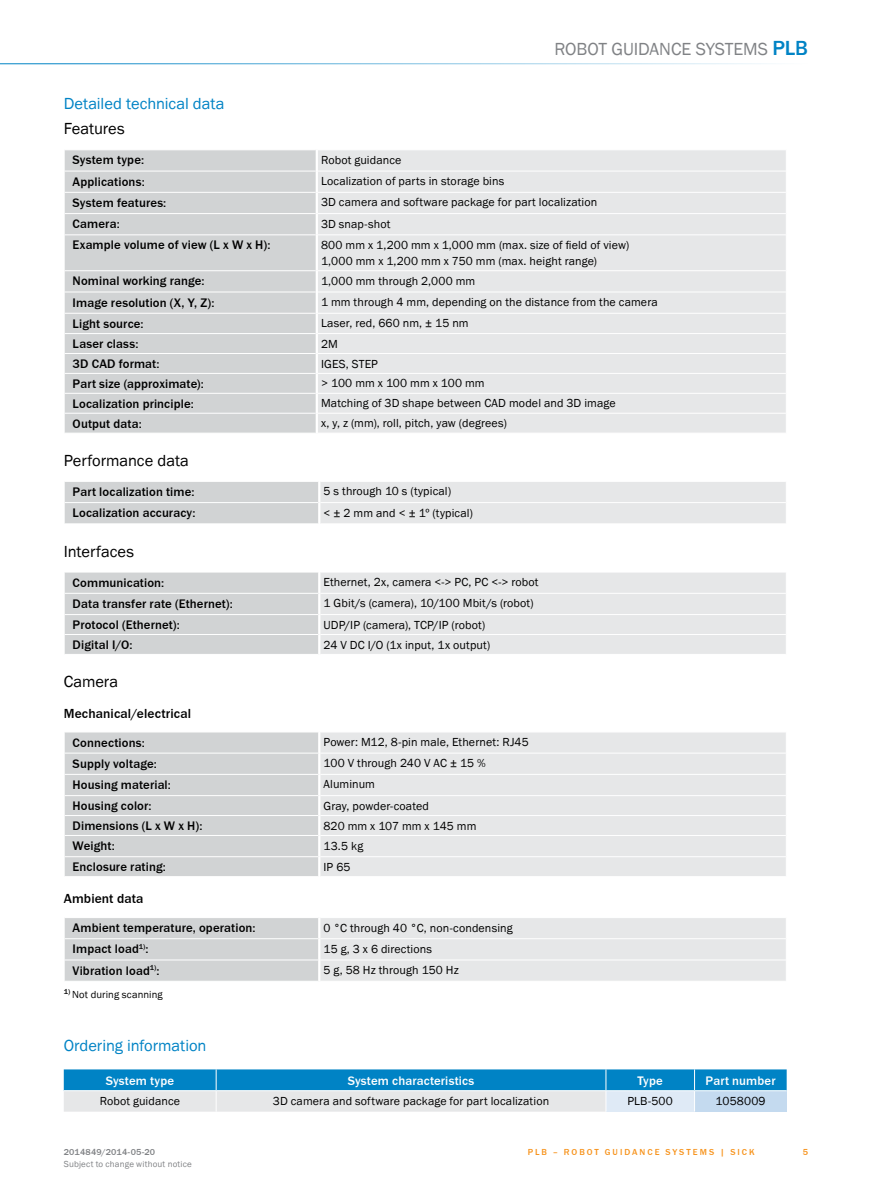
<style>
.page{position:relative;width:893px;height:1188px;background:#fff}
.page>*{position:absolute;margin:0;border:0;box-sizing:border-box;transform-origin:0 0}
.t1{font:18px "SICK Franklin";letter-spacing:-.01em;color:#808285}
.t2{font:16.5px "SICK Franklin";letter-spacing:-.005em;color:#0083c5}
.t3{font:16.5px "SICK Franklin";letter-spacing:-.005em;color:#000}
.t4{font:500 13.5px "SICK Franklin";letter-spacing:.01em;color:#000}
.t5{font:500 12.75px "SICK Franklin";letter-spacing:.01em;color:#000}
.t6{font:500 12.75px "SICK Franklin";letter-spacing:.015em;color:#fff}
.t7{font:12px/16.5px "SICK Franklin";letter-spacing:.01em;color:#000}
.t8{font:10.5px "SICK Franklin";letter-spacing:.01em;color:#000}
.t9{font:500 9px "SICK Franklin";letter-spacing:.225em;color:#f7941e}
.t10{font:9px "SICK Franklin";letter-spacing:.02em;color:#808285}
.t11{font:500 9px "SICK Franklin";letter-spacing:.02em;color:#808285}
.s1{font-weight:500;font-size:21px;color:#0083c5}
</style>
<div class="page">
<hr style="left:0;top:63px;width:893px;height:1px;background:#0083c5">
<div style="left:65px;top:150px;width:251px;height:283px;background:#d1d3d4"></div>
<div style="left:318px;top:150px;width:468px;height:283px;background:#e6e7e8"></div>
<hr style="left:65px;top:171px;width:251px;height:1px;background:#fff">
<hr style="left:65px;top:192px;width:251px;height:1px;background:#fff">
<svg style="left:64px;top:150px;width:1px;height:85px"></svg>
<hr style="left:65px;top:213px;width:251px;height:1px;background:#fff">
<hr style="left:65px;top:234px;width:251px;height:1px;background:#fff">
<hr style="left:65px;top:270px;width:251px;height:1px;background:#fff">
<hr style="left:65px;top:292px;width:251px;height:1px;background:#fff">
<hr style="left:65px;top:313px;width:251px;height:1px;background:#fff">
<hr style="left:65px;top:333px;width:251px;height:1px;background:#fff">
<hr style="left:65px;top:353px;width:251px;height:1px;background:#fff">
<hr style="left:65px;top:373px;width:251px;height:1px;background:#fff">
<hr style="left:65px;top:393px;width:251px;height:1px;background:#fff">
<hr style="left:65px;top:413px;width:251px;height:1px;background:#fff">
<svg style="left:64px;top:271px;width:1px;height:162px"></svg>
<hr style="left:318px;top:171px;width:468px;height:1px;background:#fff">
<hr style="left:318px;top:192px;width:468px;height:1px;background:#fff">
<hr style="left:318px;top:213px;width:468px;height:1px;background:#fff">
<hr style="left:318px;top:234px;width:468px;height:1px;background:#fff">
<hr style="left:318px;top:270px;width:468px;height:1px;background:#fff">
<hr style="left:318px;top:292px;width:468px;height:1px;background:#fff">
<hr style="left:318px;top:313px;width:468px;height:1px;background:#fff">
<hr style="left:318px;top:333px;width:468px;height:1px;background:#fff">
<hr style="left:318px;top:353px;width:468px;height:1px;background:#fff">
<hr style="left:318px;top:373px;width:468px;height:1px;background:#fff">
<hr style="left:318px;top:393px;width:468px;height:1px;background:#fff">
<hr style="left:318px;top:413px;width:468px;height:1px;background:#fff">
<svg style="left:64px;top:482px;width:722px;height:42px;background:#dfe0e1"></svg>
<hr style="left:318px;top:503px;width:2px;height:21px;background:#fff">
<hr style="left:320px;top:523px;width:466px;height:1px;background:#fff">
<svg style="left:64px;top:572px;width:722px;height:82px;background:#e0e1e2"></svg>
<hr style="left:318px;top:634px;width:2px;height:21px;background:#fff">
<div style="left:320px;top:733px;width:466px;height:143px;background:#e6e7e8"></div>
<hr style="left:320px;top:753px;width:466px;height:1px;background:#fff">
<hr style="left:320px;top:774px;width:466px;height:1px;background:#fff">
<hr style="left:320px;top:795px;width:466px;height:1px;background:#fff">
<svg style="left:64px;top:732px;width:255px;height:144px;background:#d3d5d6"></svg>
<hr style="left:320px;top:815px;width:466px;height:1px;background:#fff">
<hr style="left:320px;top:835px;width:466px;height:1px;background:#fff">
<hr style="left:318px;top:835px;width:2px;height:22px;background:#fff">
<hr style="left:320px;top:856px;width:466px;height:1px;background:#fff">
<hr style="left:318px;top:857px;width:2px;height:20px;background:#fff">
<svg style="left:64px;top:918px;width:722px;height:63px;background:#dfe1e2"></svg>
<hr style="left:318px;top:960px;width:2px;height:22px;background:#fff">
<svg style="left:64px;top:1069px;width:723px;height:43px;background:#76b7d9"></svg>
<h1 class="t1" style="left:554px;top:38px;width:255px">ROBOT GUIDANCE SYSTEMS <span class="s1">PLB</span></h1>
<h2 class="t2" style="left:64px;top:93px;width:162px">Detailed technical data</h2>
<h2 class="t3" style="left:64px;top:119px;width:62px">Features</h2>
<p class="t5" style="left:73px;top:152px;width:73px">System type:</p>
<p class="t7" style="left:321px;top:152px;width:82px">Robot guidance</p>
<p class="t5" style="left:73px;top:174px;width:74px">Applications:</p>
<p class="t7" style="left:321px;top:173px;width:185px">Localization of parts in storage bins</p>
<p class="t5" style="left:73px;top:195px;width:95px">System features:</p>
<p class="t7" style="left:321px;top:194px;width:278px">3D camera and software package for part localization</p>
<p class="t5" style="left:73px;top:216px;width:49px">Camera:</p>
<p class="t7" style="left:321px;top:216px;width:71px">3D snap-shot</p>
<p class="t5" style="left:73px;top:237px;width:199px">Example volume of view (L x W x H):</p>
<p class="t7" style="left:321px;top:237px;width:310px">800 mm x 1,200 mm x 1,000 mm (max. size of field of view)<br>1,000 mm x 1,200 mm x 750 mm (max. height range)</p>
<p class="t5" style="left:73px;top:273px;width:134px">Nominal working range:</p>
<p class="t7" style="left:321px;top:273px;width:156px">1,000 mm through 2,000 mm</p>
<p class="t5" style="left:73px;top:294px;width:143px">Image resolution (X, Y, Z):</p>
<p class="t7" style="left:321px;top:294px;width:338px">1 mm through 4 mm, depending on the distance from the camera</p>
<p class="t5" style="left:73px;top:316px;width:73px">Light source:</p>
<p class="t7" style="left:321px;top:315px;width:149px">Laser, red, 660 nm, ± 15 nm</p>
<p class="t5" style="left:73px;top:336px;width:67px">Laser class:</p>
<p class="t7" style="left:321px;top:336px;width:18px">2M</p>
<p class="t5" style="left:73px;top:356px;width:28px">3D CAD</p>
<p class="t5" style="left:119px;top:356px;width:42px">format:</p>
<p class="t7" style="left:321px;top:355px;width:58px">IGES, STEP</p>
<p class="t5" style="left:73px;top:376px;width:133px">Part size (approximate):</p>
<p class="t7" style="left:321px;top:375px;width:165px">&gt; 100 mm x 100 mm x 100 mm</p>
<p class="t5" style="left:73px;top:396px;width:123px">Localization principle:</p>
<p class="t7" style="left:321px;top:395px;width:296px">Matching of 3D shape between CAD model and 3D image</p>
<p class="t5" style="left:73px;top:416px;width:71px">Output data:</p>
<p class="t7" style="left:321px;top:415px;width:187px">x, y, z (mm), roll, pitch, yaw (degrees)</p>
<h2 class="t3" style="left:64px;top:450px;width:127px">Performance data</h2>
<p class="t5" style="left:73px;top:484px;width:123px">Part localization time:</p>
<p class="t7" style="left:324px;top:483px;width:129px">5 s through 10 s (typical)</p>
<p class="t5" style="left:73px;top:505px;width:124px">Localization accuracy:</p>
<p class="t7" style="left:324px;top:505px;width:151px">&lt; ± 2 mm and &lt; ± 1º (typical)</p>
<h2 class="t3" style="left:64px;top:541px;width:72px">Interfaces</h2>
<p class="t5" style="left:73px;top:575px;width:93px">Communication:</p>
<p class="t7" style="left:324px;top:574px;width:217px">Ethernet, 2x, camera &lt;-&gt; PC, PC &lt;-&gt; robot</p>
<p class="t5" style="left:73px;top:596px;width:162px">Data transfer rate (Ethernet):</p>
<p class="t7" style="left:324px;top:595px;width:212px">1 Gbit/s (camera), 10/100 Mbit/s (robot)</p>
<p class="t5" style="left:73px;top:617px;width:109px">Protocol (Ethernet):</p>
<p class="t7" style="left:324px;top:617px;width:163px">UDP/IP (camera), TCP/IP (robot)</p>
<p class="t5" style="left:73px;top:637px;width:62px">Digital I/O:</p>
<p class="t7" style="left:324px;top:636px;width:168px">24 V DC I/O (1x input, 1x output)</p>
<h2 class="t3" style="left:64px;top:671px;width:56px">Camera</h2>
<p class="t4" style="left:64px;top:705px;width:129px">Mechanical/electrical</p>
<p class="t5" style="left:73px;top:734px;width:74px">Connections:</p>
<p class="t7" style="left:324px;top:734px;width:207px">Power: M12, 8-pin male, Ethernet: RJ45</p>
<p class="t5" style="left:73px;top:756px;width:86px">Supply voltage:</p>
<p class="t7" style="left:324px;top:755px;width:164px">100 V through 240 V AC ± 15 %</p>
<p class="t5" style="left:73px;top:777px;width:100px">Housing material:</p>
<p class="t7" style="left:324px;top:776px;width:53px">Aluminum</p>
<p class="t5" style="left:73px;top:798px;width:80px">Housing color:</p>
<p class="t7" style="left:324px;top:798px;width:107px">Gray, powder-coated</p>
<p class="t5" style="left:73px;top:818px;width:131px">Dimensions (L x W x H):</p>
<p class="t7" style="left:324px;top:818px;width:154px">820 mm x 107 mm x 145 mm</p>
<p class="t5" style="left:73px;top:838px;width:44px">Weight:</p>
<p class="t7" style="left:324px;top:837px;width:41px">13.5 kg</p>
<p class="t5" style="left:73px;top:859px;width:95px">Enclosure rating:</p>
<p class="t7" style="left:324px;top:859px;width:29px">IP 65</p>
<p class="t4" style="left:64px;top:891px;width:81px">Ambient data</p>
<p class="t5" style="left:73px;top:920px;width:184px">Ambient temperature, operation:</p>
<p class="t7" style="left:324px;top:920px;width:191px">0 °C through 40 °C, non-condensing</p>
<p class="t5" style="left:73px;top:941px;width:77px">Impact load<sup>1)</sup>:</p>
<p class="t7" style="left:324px;top:941px;width:110px">15 g, 3 x 6 directions</p>
<p class="t5" style="left:73px;top:962px;width:88px">Vibration load<sup>1)</sup>:</p>
<p class="t7" style="left:324px;top:962px;width:137px">5 g, 58 Hz through 150 Hz</p>
<p class="t8" style="left:64px;top:988px;width:100px"><sup>1)</sup> Not during scanning</p>
<h2 class="t2" style="left:64px;top:1036px;width:144px">Ordering information</h2>
<p class="t6" style="left:106px;top:1073px;width:70px">System type</p>
<p class="t6" style="left:348px;top:1073px;width:128px">System characteristics</p>
<p class="t6" style="left:638px;top:1073px;width:27px">Type</p>
<p class="t6" style="left:706px;top:1073px;width:71px">Part number</p>
<p class="t7" style="left:100px;top:1093px;width:82px">Robot guidance</p>
<p class="t7" style="left:273px;top:1093px;width:278px">3D camera and software package for part localization</p>
<p class="t7" style="left:627px;top:1093px;width:47px">PLB-500</p>
<p class="t7" style="left:716px;top:1093px;width:52px">1058009</p>
<p class="t11" style="left:64px;top:1146px;width:93px">2014849/2014-05-20</p>
<p class="t9" style="left:528px;top:1146px;width:210px">PLB – Robot guidance systems | SIC</p>
<p class="t9" style="left:749px;top:1146px;width:7px">K</p>
<p class="t10" style="left:64px;top:1159px;width:130px">Subject to change without notice</p>
<p class="t9" style="left:803px;top:1146px;width:7px">5</p>
</div>
